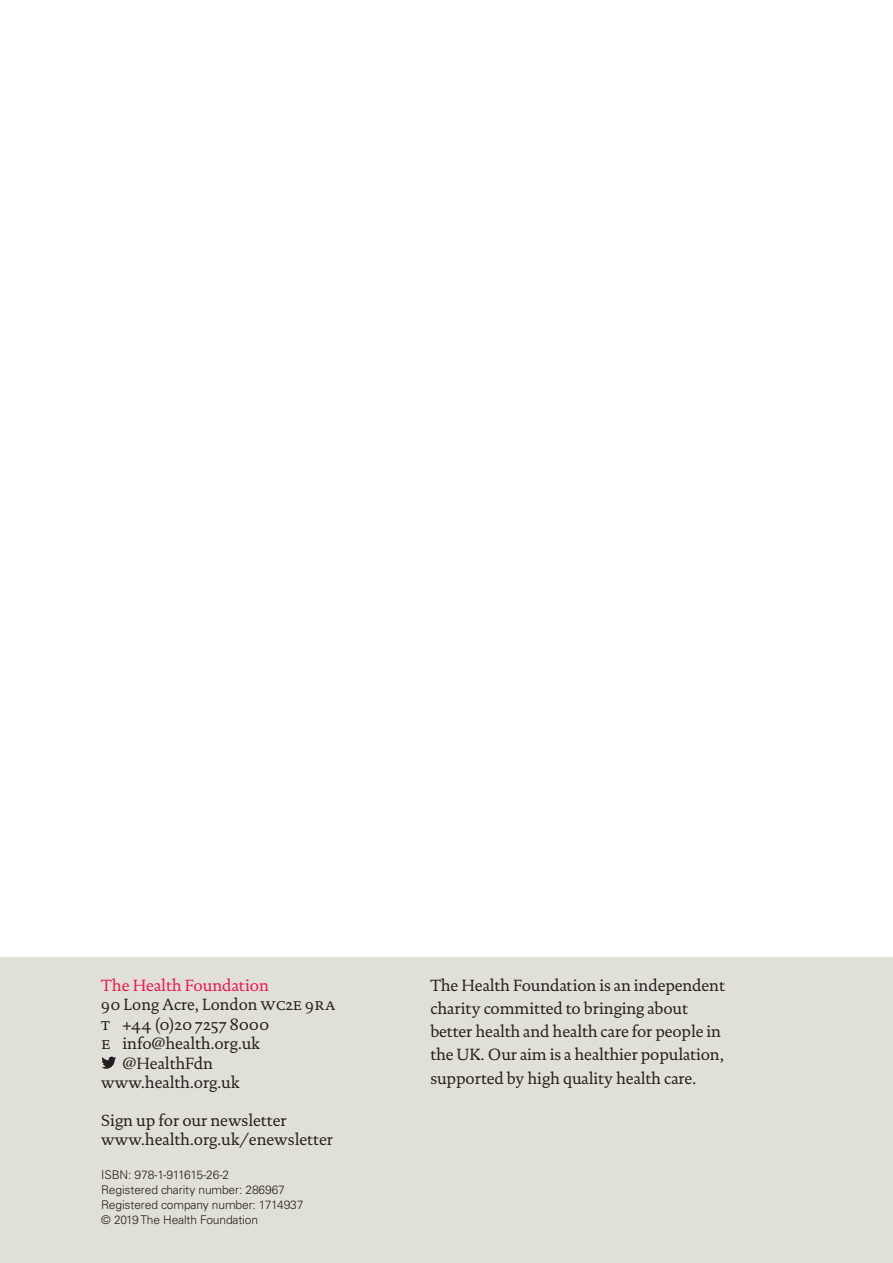
<style>
.page{position:relative;width:893px;height:1263px;background:#fff}
.page>*{position:absolute;margin:0;border:0;box-sizing:border-box;transform-origin:0 0}
.t1{font:16.5px/23.2px "DTL Documenta TOT";letter-spacing:-.01em;color:#231f20}
.t2{font:16.5px/19.5px "DTL Documenta TOT";letter-spacing:-.005em;color:#ed1450}
.t3{font:16.5px "DTL Documenta TOT Caps";letter-spacing:-.005em;color:#231f20}
.t4{font:300 12px/15px "Univers LT Std";letter-spacing:-.01em;color:#231f20}
.s1{font-family:"DTL Documenta TOT Caps";color:#231f20}
.s2{color:#231f20}
.s3{font-family:"DTL Documenta TOT Caps"}
</style>
<div class="page">
<div style="left:0;top:957px;width:893px;height:306px;background:#e1e0d6"></div>
<svg style="left:101px;top:1056px;width:15px;height:13px"></svg>
<p class="t2" style="left:101px;top:975px;width:236px">The Health Foundation<br><span class="s1">90</span> <span class="s2">Long Acre, London</span> <span class="s1">wc2e 9ra</span></p>
<p class="t3" style="left:101px;top:1014px;width:170px">t +44 (0)20 7257 8000</p>
<p class="t1" style="left:101px;top:1032px;width:160px"><span class="s3">e</span> info@health.org.uk</p>
<p class="t1" style="left:123px;top:1051px;width:92px">@HealthFdn</p>
<p class="t1" style="left:101px;top:1071px;width:140px">www.health.org.uk</p>
<p class="t1" style="left:101px;top:1110px;width:233px;line-height:19.5px">Sign up for our newsletter www.health.org.uk/enewsletter</p>
<p class="t4" style="left:101px;top:1167px;width:204px">ISBN: 978-1-911615-26-2<br>Registered charity number: 286967<br>Registered company number: 1714937 © 2019 The Health Foundation</p>
<p class="t1" style="left:430px;top:973px;width:296px">The Health Foundation is an independent charity committed to bringing about better health and health care for people in the UK. Our aim is a healthier population, supported by high quality health care.</p>
</div>
